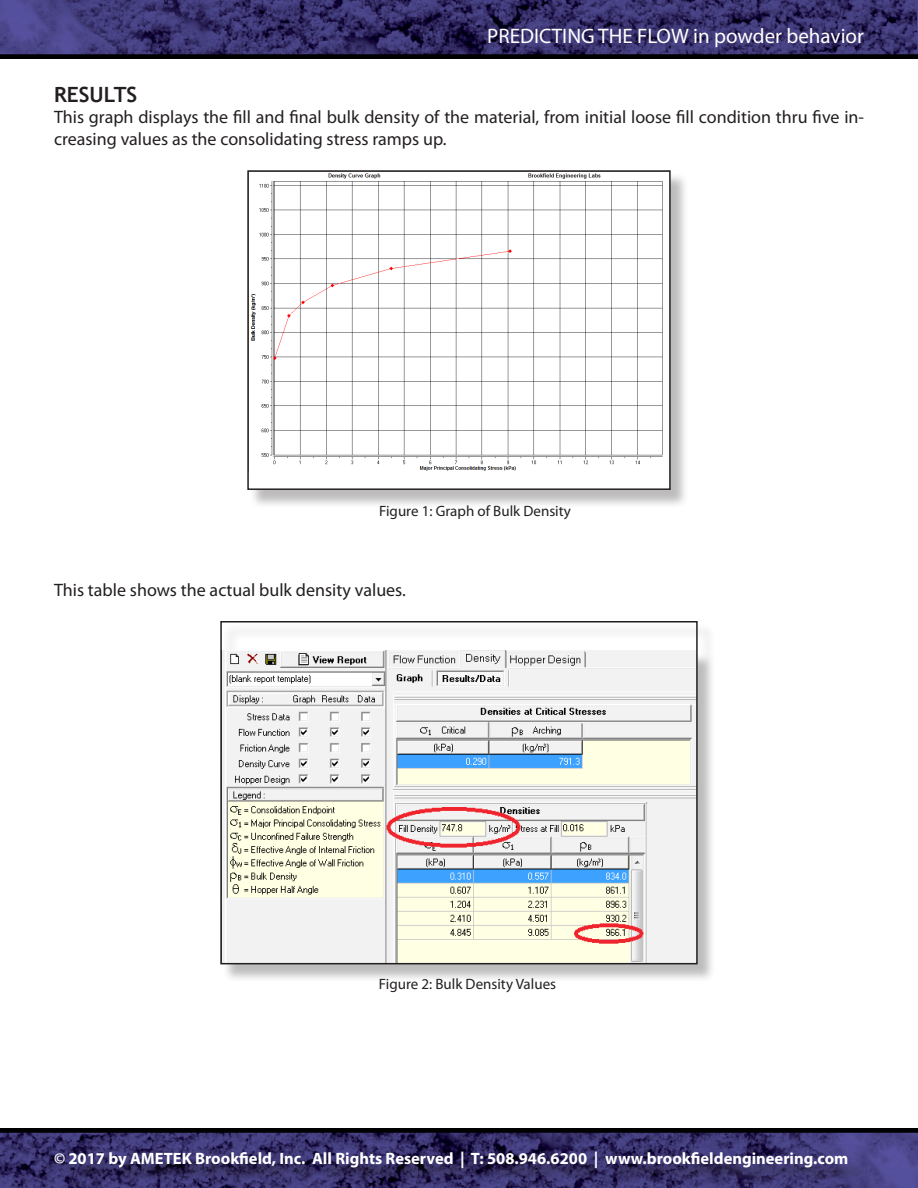
<style>
.page{position:relative;width:918px;height:1188px;background:#fff}
.page>*{position:absolute;margin:0;border:0;box-sizing:border-box;transform-origin:0 0}
.t1{font:21px "Myriad Pro";color:#fff}
.t2{font:700 21px "Trebuchet MS";color:#231f20}
.t3{font:18px/21.6px "Myriad Pro";color:#231f20}
.t4{font:700 16.5px "Myriad Pro";color:#fff}
.t5{font:15px "Myriad Pro";color:#231f20}
</style>
<div class="page">
<img style="left:0;top:1129px;width:918px;height:59px">
<img style="left:913px;top:0;width:5px;height:59px">
<img style="left:0;top:0;width:917px;height:58px">
<div style="left:57px;top:1155px;width:809px;height:31px;background:#231f20;opacity:.5"></div>
<div style="left:250px;top:173px;width:439px;height:335px;background:#231f20;opacity:.3"></div>
<img style="left:250px;top:173px;width:418px;height:314px">
<div style="left:247px;top:170px;width:424px;height:320px;border:2px solid #231f20"></div>
<div style="left:223px;top:623px;width:493px;height:360px;background:#231f20;opacity:.3"></div>
<img style="left:223px;top:651px;width:472px;height:310px">
<div style="left:220px;top:621px;width:478px;height:343px;border:2px solid #231f20"></div>
<p class="t1" style="left:487px;top:23px;width:378px">PREDICTING THE FLOW in powder behavior</p>
<p class="t2" style="left:54px;top:81px;width:85px">RESULTS</p>
<p class="t3" style="left:54px;top:106px;width:812px">This graph displays the fill and final bulk density of the material, from initial loose fill condition thru five in&shy;creasing values as the consolidating stress ramps up.</p>
<p class="t5" style="left:379px;top:502px;width:193px">Figure 1: Graph of Bulk Density</p>
<p class="t3" style="left:54px;top:579px;width:353px">This table shows the actual bulk density values.</p>
<p class="t5" style="left:379px;top:975px;width:179px">Figure 2: Bulk Density Values</p>
<p class="t4" style="left:54px;top:1148px;width:796px">© 2017 by AMETEK Brookfield, Inc. All Rights Reserved | T: 508.946.6200 | www.brookfieldengineering.com</p>
</div>
